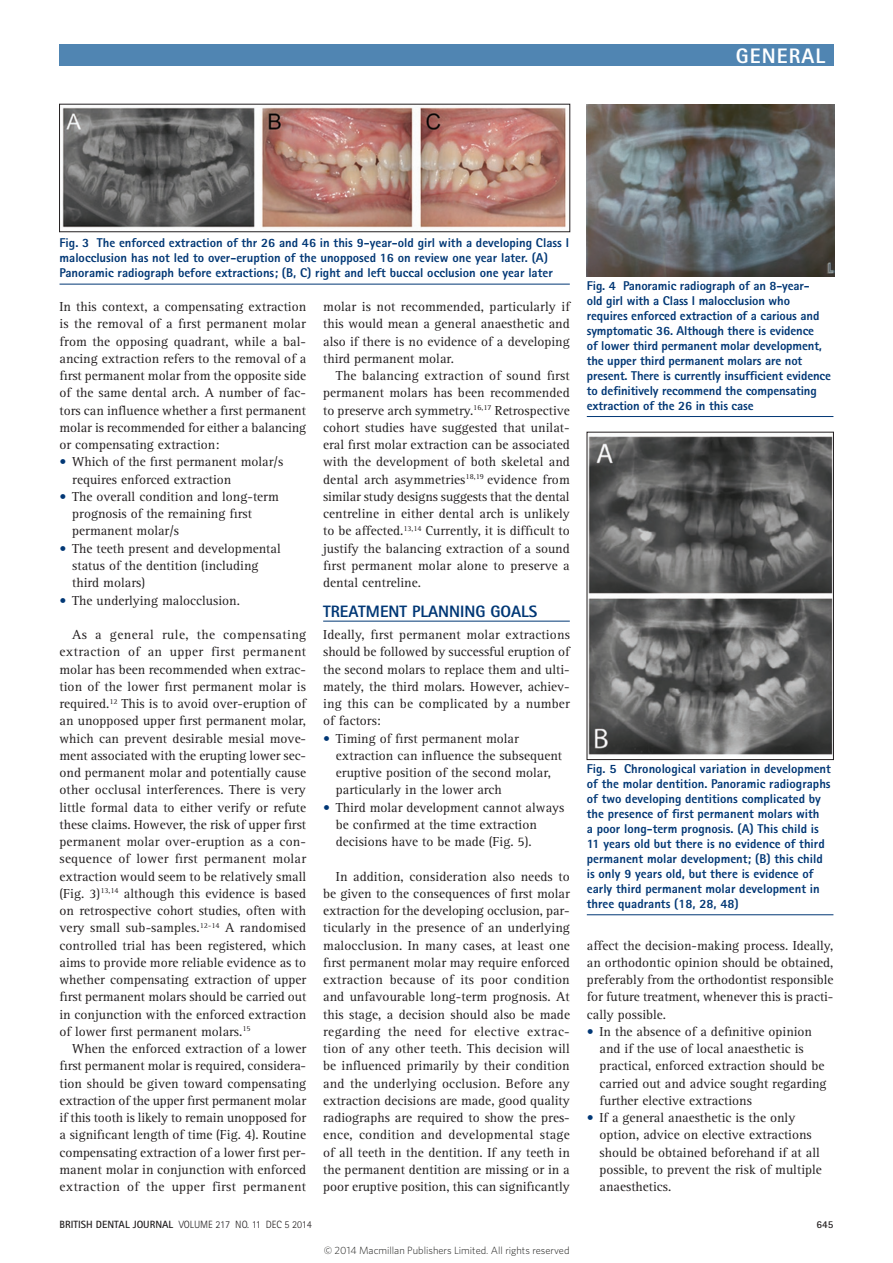
<style>
.page{position:relative;width:893px;height:1263px;background:#fff}
.page>*{position:absolute;margin:0;border:0;box-sizing:border-box;transform-origin:0 0}
.t1{font:21px "Rotis Sans Serif Std Extra Bold 2";letter-spacing:.05em;color:#fff}
.crosshead_1{font:800 16.5px "Rotis Sans Serif Std";color:#013775}
.body{font:13.5px/17.2px "Rotis Serif Std";color:#231f20}
.body_fullout{font:13.5px/17.2px "Rotis Serif Std";color:#231f20;text-align:justify}
.table_fig_caption{font:800 12.75px/15px "Rotis Sans Serif Std";color:#013775}
.t2{font:300 10.5px "Whitney";color:#1d1d1b}
.t3{font:300 10.5px "Rotis Sans Serif Std";color:#231f20}
.t4{font:700 10.5px "Rotis Sans Serif Std";color:#231f20}
.s1{color:#013775}
.s2{font-weight:700}
</style>
<div class="page">
<div style="left:59px;top:45px;width:774px;height:21px;background:#5085b2"></div>
<hr style="left:323px;top:621px;width:247px;height:1px;background:#013775">
<img style="left:62px;top:107px;width:504px;height:121px">
<div style="left:59px;top:104px;width:511px;height:128px;border:1px solid #231f20"></div>
<hr style="left:60px;top:284px;width:510px;height:1px;background:#013775">
<img style="left:587px;top:104px;width:247px;height:173px">
<hr style="left:587px;top:416px;width:246px;height:1px;background:#013775">
<img style="left:589px;top:436px;width:243px;height:319px">
<div style="left:587px;top:432px;width:247px;height:328px;border:1px solid #231f20"></div>
<hr style="left:587px;top:914px;width:246px;height:1px;background:#013775">
<h1 class="t1" style="left:736px;top:42px;width:91px">GENERAL</h1>
<p class="table_fig_caption" style="left:60px;top:235px;width:511px">Fig. 3 The enforced extraction of thr 26 and 46 in this 9-year-old girl with a developing Class I malocclusion has not led to over-eruption of the unopposed 16 on review one year later. (A)<br>Panoramic radiograph before extractions; (B, C) right and left buccal occlusion one year later</p>
<p class="body_fullout" style="left:60px;top:298px;width:248px">In this context, a compensating extraction is the removal of a first permanent molar from the opposing quadrant, while a bal&shy;ancing extraction refers to the removal of a first permanent molar from the opposite side of the same dental arch. A number of fac&shy;tors can influence whether a first permanent molar is recommended for either a balancing or compensating extraction:</p>
<p class="body" style="left:72px;top:454px;width:212px;text-indent:-13px"><span class="s1">•</span> Which of the first permanent molar/s requires enforced extraction</p>
<p class="body" style="left:72px;top:488px;width:208px;text-indent:-13px"><span class="s1">•</span> The overall condition and long-term prognosis of the remaining first permanent molar/s</p>
<p class="body" style="left:72px;top:540px;width:210px;text-indent:-13px"><span class="s1">•</span> The teeth present and developmental status of the dentition (including third molars)</p>
<p class="body" style="left:60px;top:592px;width:182px"><span class="s1">•</span> The underlying malocclusion.</p>
<p class="body" style="left:60px;top:626px;width:248px;text-align:justify;text-indent:13px">As a general rule, the compensating extraction of an upper first permanent molar has been recommended when extrac&shy;tion of the lower first permanent molar is required.<sup>12</sup> This is to avoid over-eruption of an unopposed upper first permanent molar, which can prevent desirable mesial move&shy;ment associated with the erupting lower sec&shy;ond permanent molar and potentially cause other occlusal interferences. There is very little formal data to either verify or refute these claims. However, the risk of upper first permanent molar over-eruption as a con&shy;sequence of lower first permanent molar extraction would seem to be relatively small (Fig. 3)<sup>13,14</sup> although this evidence is based on retrospective cohort studies, often with very small sub-samples.<sup>12-14</sup> A randomised controlled trial has been registered, which aims to provide more reliable evidence as to whether compensating extraction of upper first permanent molars should be carried out in conjunction with the enforced extraction of lower first permanent molars.<sup>15</sup></p>
<p class="body" style="left:60px;top:1040px;width:248px;text-align:justify;text-indent:13px">When the enforced extraction of a lower first permanent molar is required, considera&shy;tion should be given toward compensating extraction of the upper first permanent molar if this tooth is likely to remain unopposed for a significant length of time (Fig. 4). Routine compensating extraction of a lower first per&shy;manent molar in conjunction with enforced extraction of the upper first permanent</p>
<p class="body" style="left:323px;top:298px;width:248px;text-align:justify">molar is not recommended, particularly if this would mean a general anaesthetic and also if there is no evidence of a developing third permanent molar.</p>
<p class="body" style="left:323px;top:367px;width:248px;text-align:justify;text-indent:13px">The balancing extraction of sound first permanent molars has been recommended to preserve arch symmetry.<sup>16,17</sup> Retrospective cohort studies have suggested that unilat&shy;eral first molar extraction can be associated with the development of both skeletal and dental arch asymmetries<sup>18,19</sup> evidence from similar study designs suggests that the dental centreline in either dental arch is unlikely to be affected.<sup>13,14</sup> Currently, it is difficult to justify the balancing extraction of a sound first permanent molar alone to preserve a dental centreline.</p>
<p class="crosshead_1" style="left:323px;top:600px;width:216px">TREATMENT PLANNING GOALS</p>
<p class="body_fullout" style="left:323px;top:626px;width:248px">Ideally, first permanent molar extractions should be followed by successful eruption of the second molars to replace them and ulti&shy;mately, the third molars. However, achiev&shy;ing this can be complicated by a number of factors:</p>
<p class="body" style="left:336px;top:730px;width:228px;text-indent:-13px"><span class="s1">•</span> Timing of first permanent molar extraction can influence the subsequent eruptive position of the second molar, particularly in the lower arch</p>
<p class="body" style="left:336px;top:799px;width:230px;text-indent:-13px"><span class="s1">•</span> Third molar development cannot always be confirmed at the time extraction decisions have to be made (Fig. 5).</p>
<p class="body" style="left:323px;top:868px;width:248px;text-align:justify;text-indent:13px">In addition, consideration also needs to be given to the consequences of first molar extraction for the developing occlusion, par&shy;ticularly in the presence of an underlying malocclusion. In many cases, at least one first permanent molar may require enforced extraction because of its poor condition and unfavourable long-term prognosis. At this stage, a decision should also be made regarding the need for elective extrac&shy;tion of any other teeth. This decision will be influenced primarily by their condition and the underlying occlusion. Before any extraction decisions are made, good quality radiographs are required to show the pres&shy;ence, condition and developmental stage of all teeth in the dentition. If any teeth in the permanent dentition are missing or in a poor eruptive position, this can significantly</p>
<p class="table_fig_caption" style="left:587px;top:278px;width:246px">Fig. 4 Panoramic radiograph of an 8-year-<br>old girl with a Class I malocclusion who requires enforced extraction of a carious and symptomatic 36. Although there is evidence<br>of lower third permanent molar development, the upper third permanent molars are not present. There is currently insufficient evidence to definitively recommend the compensating extraction of the 26 in this case</p>
<p class="table_fig_caption" style="left:587px;top:761px;width:246px">Fig. 5 Chronological variation in development of the molar dentition. Panoramic radiographs of two developing dentitions complicated by the presence of first permanent molars with<br>a poor long-term prognosis. (A) This child is 11 years old but there is no evidence of third permanent molar development; (B) this child is only 9 years old, but there is evidence of early third permanent molar development in three quadrants (18, 28, 48)</p>
<p class="body" style="left:587px;top:937px;width:248px;text-align:justify">affect the decision-making process. Ideally, an orthodontic opinion should be obtained, preferably from the orthodontist responsible for future treatment, whenever this is practi&shy;cally possible.</p>
<p class="body" style="left:600px;top:1023px;width:229px;text-indent:-13px"><span class="s1">•</span> In the absence of a definitive opinion and if the use of local anaesthetic is practical, enforced extraction should be carried out and advice sought regarding further elective extractions</p>
<p class="body" style="left:600px;top:1109px;width:224px;text-indent:-13px"><span class="s1">•</span> If a general anaesthetic is the only option, advice on elective extractions should be obtained beforehand if at all possible, to prevent the risk of multiple anaesthetics.</p>
<p class="t3" style="left:60px;top:1218px;width:254px"><span class="s2">BRITISH DENTAL JOURNAL</span> VOLUME 217 NO. 11 DEC 5 2014</p>
<p class="t4" style="left:816px;top:1217px;width:18px">645</p>
<p class="t2" style="left:324px;top:1243px;width:247px">© 2014 Macmillan Publishers Limited. All rights reserved</p>
</div>
